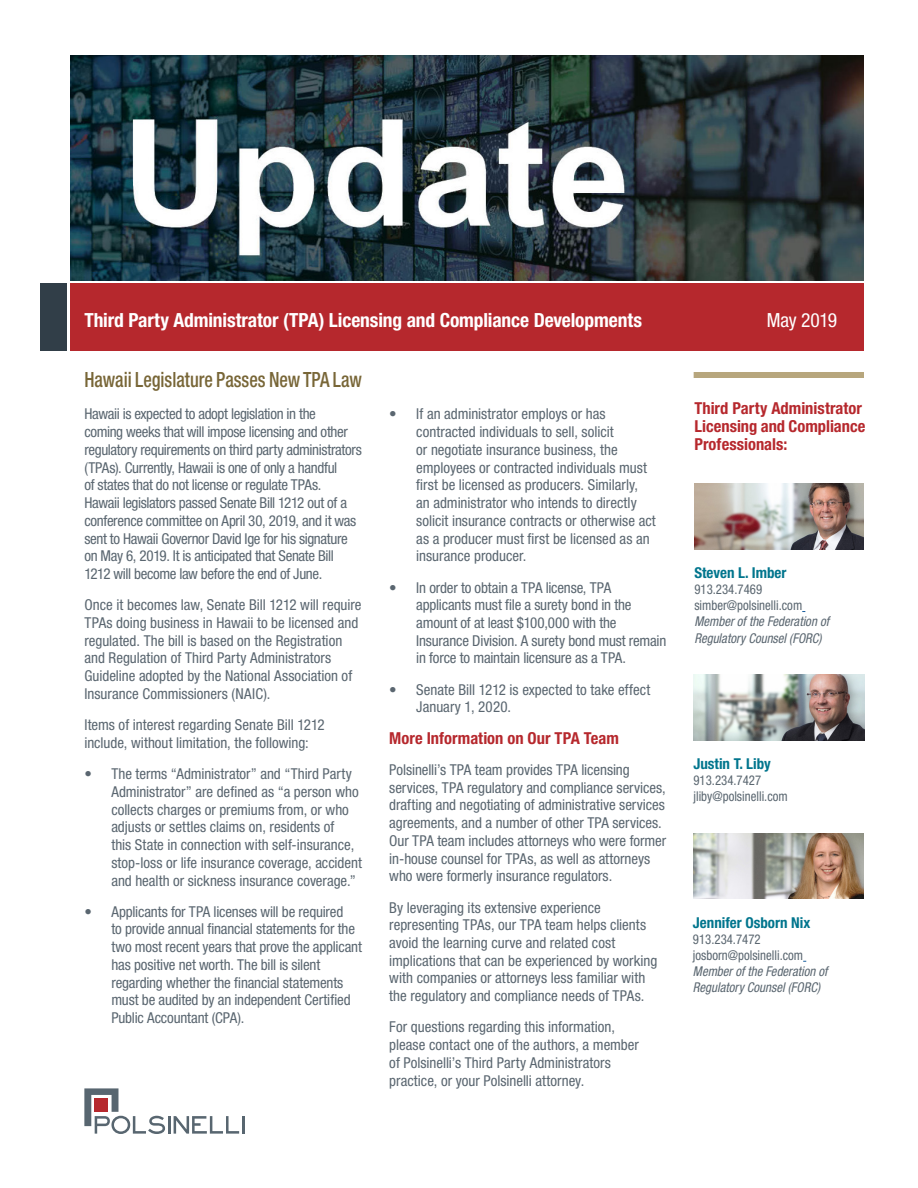
<style>
.page{position:relative;width:918px;height:1188px;background:#fff}
.page>*{position:absolute;margin:0;border:0;box-sizing:border-box;transform-origin:0 0}
.Overview_Lead_In_Par{font:500 condensed 21px "Helvetica Neue LT Std";color:#786637;scale:.87 1}
.Title_Bar_Text{font:700 condensed 19.5px "Helvetica Neue LT Std";letter-spacing:-.005em;color:#fff}
.Title_Bar_Text-2{font:condensed 19.5px "Helvetica Neue LT Std";letter-spacing:-.015em;color:#fff}
.Sidebar_Heading{font:700 condensed 16.5px/18px "Helvetica Neue LT Std";color:#b6282d}
.Subheadings{font:condensed 15px/17.7px "Helvetica Neue LT Std";letter-spacing:-.005em;color:#5a6670}
.Overview_Body_Copy{font:condensed 15px/17.7px "Helvetica Neue LT Std";color:#5a6670}
.Attorney_Name{font:700 condensed 15px "Helvetica Neue LT Std";color:#00758d}
.Attorney_Contact_Inf{font:condensed 13.5px "Helvetica Neue LT Std";color:#5a6670;scale:.95 1}
.Attorney_Contact_Inf-2{font:italic condensed 13.5px/16.2px "Helvetica Neue LT Std";color:#5a6670;scale:.95 1}
</style>
<div class="page">
<svg style="left:84px;top:1088px;width:81px;height:46px"></svg>
<hr style="left:168px;top:1116px;width:3px;height:18px;background:#586670">
<svg style="left:174px;top:1116px;width:70px;height:18px"></svg>
<div style="left:694px;top:372px;width:170px;height:6px;background:#b7a67d"></div>
<img style="left:694px;top:484px;width:170px;height:65px">
<img style="left:693px;top:675px;width:171px;height:65px">
<img style="left:694px;top:834px;width:170px;height:65px">
<img style="left:71px;top:56px;width:793px;height:224px">
<div style="left:71px;top:284px;width:793px;height:67px;background:#b6282d"></div>
<div style="left:40px;top:284px;width:28px;height:67px;background:#313e48"></div>
<p class="Title_Bar_Text" style="left:84px;top:308px;width:559px">Third Party Administrator (TPA) Licensing and Compliance Developments</p>
<p class="Title_Bar_Text-2" style="left:767px;top:309px;width:72px">May 2019</p>
<p class="Overview_Lead_In_Par" style="left:84px;top:367px;width:321px">Hawaii Legislature Passes New TPA Law</p>
<p class="Subheadings" style="left:84px;top:405px;width:279px">Hawaii is expected to adopt legislation in the<br>coming weeks that will impose licensing and other regulatory requirements on third party administrators (TPAs). Currently, Hawaii is one of only a handful<br>of states that do not license or regulate TPAs.<br>Hawaii legislators passed Senate Bill 1212 out of a conference committee on April 30, 2019, and it was sent to Hawaii Governor David Ige for his signature on May 6, 2019. It is anticipated that Senate Bill 1212 will become law before the end of June.</p>
<p class="Subheadings" style="left:84px;top:596px;width:279px">Once it becomes law, Senate Bill 1212 will require TPAs doing business in Hawaii to be licensed and regulated. The bill is based on the Registration and Regulation of Third Party Administrators Guideline adopted by the National Association of Insurance Commissioners (NAIC).</p>
<p class="Subheadings" style="left:84px;top:716px;width:242px">Items of interest regarding Senate Bill 1212 include, without limitation, the following:</p>
<p class="Subheadings" style="left:111px;top:765px;width:252px;text-indent:-27px">• The terms “Administrator” and “Third Party Administrator” are defined as “a person who collects charges or premiums from, or who adjusts or settles claims on, residents of<br>this State in connection with self-insurance, stop-loss or life insurance coverage, accident and health or sickness insurance coverage.”</p>
<p class="Subheadings" style="left:111px;top:902px;width:252px;text-indent:-27px">• Applicants for TPA licenses will be required<br>to provide annual financial statements for the two most recent years that prove the applicant has positive net worth. The bill is silent regarding whether the financial statements must be audited by an independent Certified Public Accountant (CPA).</p>
<p class="Subheadings" style="left:416px;top:405px;width:241px;text-indent:-27px">• If an administrator employs or has contracted individuals to sell, solicit<br>or negotiate insurance business, the employees or contracted individuals must first be licensed as producers. Similarly,<br>an administrator who intends to directly solicit insurance contracts or otherwise act as a producer must first be licensed as an insurance producer.</p>
<p class="Subheadings" style="left:416px;top:578px;width:252px;text-indent:-27px">• In order to obtain a TPA license, TPA applicants must file a surety bond in the amount of at least $100,000 with the Insurance Division. A surety bond must remain in force to maintain licensure as a TPA.</p>
<p class="Subheadings" style="left:416px;top:680px;width:235px;text-indent:-27px">• Senate Bill 1212 is expected to take effect<br>January 1, 2020.</p>
<p class="Sidebar_Heading" style="left:389px;top:729px;width:231px">More Information on Our TPA Team</p>
<p class="Subheadings" style="left:389px;top:761px;width:279px">Polsinelli’s TPA team provides TPA licensing services, TPA regulatory and compliance services, drafting and negotiating of administrative services agreements, and a number of other TPA services.<br>Our TPA team includes attorneys who were former in-house counsel for TPAs, as well as attorneys who were formerly insurance regulators.</p>
<p class="Overview_Body_Copy" style="left:389px;top:898px;width:270px">By leveraging its extensive experience representing TPAs, our TPA team helps clients avoid the learning curve and related cost implications that can be experienced by working with companies or attorneys less familiar with the regulatory and compliance needs of TPAs.</p>
<p class="Overview_Body_Copy" style="left:389px;top:1018px;width:251px">For questions regarding this information, please contact one of the authors, a member of Polsinelli’s Third Party Administrators practice, or your Polsinelli attorney.</p>
<p class="Sidebar_Heading" style="left:694px;top:398px;width:173px">Third Party Administrator<br>Licensing and Compliance<br>Professionals:</p>
<p class="Attorney_Name" style="left:694px;top:563px;width:94px">Steven L. Imber</p>
<p class="Attorney_Contact_Inf" style="left:694px;top:581px;width:73px">913.234.7469</p>
<p class="Attorney_Contact_Inf" style="left:694px;top:598px;width:115px">simber@polsinelli.com</p>
<p class="Attorney_Contact_Inf-2" style="left:694px;top:614px;width:143px">Member of the Federation of<br>Regulatory Counsel (FORC)</p>
<p class="Attorney_Name" style="left:693px;top:754px;width:79px">Justin T. Liby</p>
<p class="Attorney_Contact_Inf" style="left:693px;top:772px;width:73px">913.234.7427</p>
<p class="Attorney_Contact_Inf" style="left:693px;top:789px;width:101px">jliby@polsinelli.com</p>
<p class="Attorney_Name" style="left:693px;top:913px;width:119px">Jennifer Osborn Nix</p>
<p class="Attorney_Contact_Inf" style="left:693px;top:931px;width:73px">913.234.7472</p>
<p class="Attorney_Contact_Inf" style="left:693px;top:947px;width:118px">josborn@polsinelli.com</p>
<p class="Attorney_Contact_Inf-2" style="left:693px;top:964px;width:143px">Member of the Federation of<br>Regulatory Counsel (FORC)</p>
</div>
